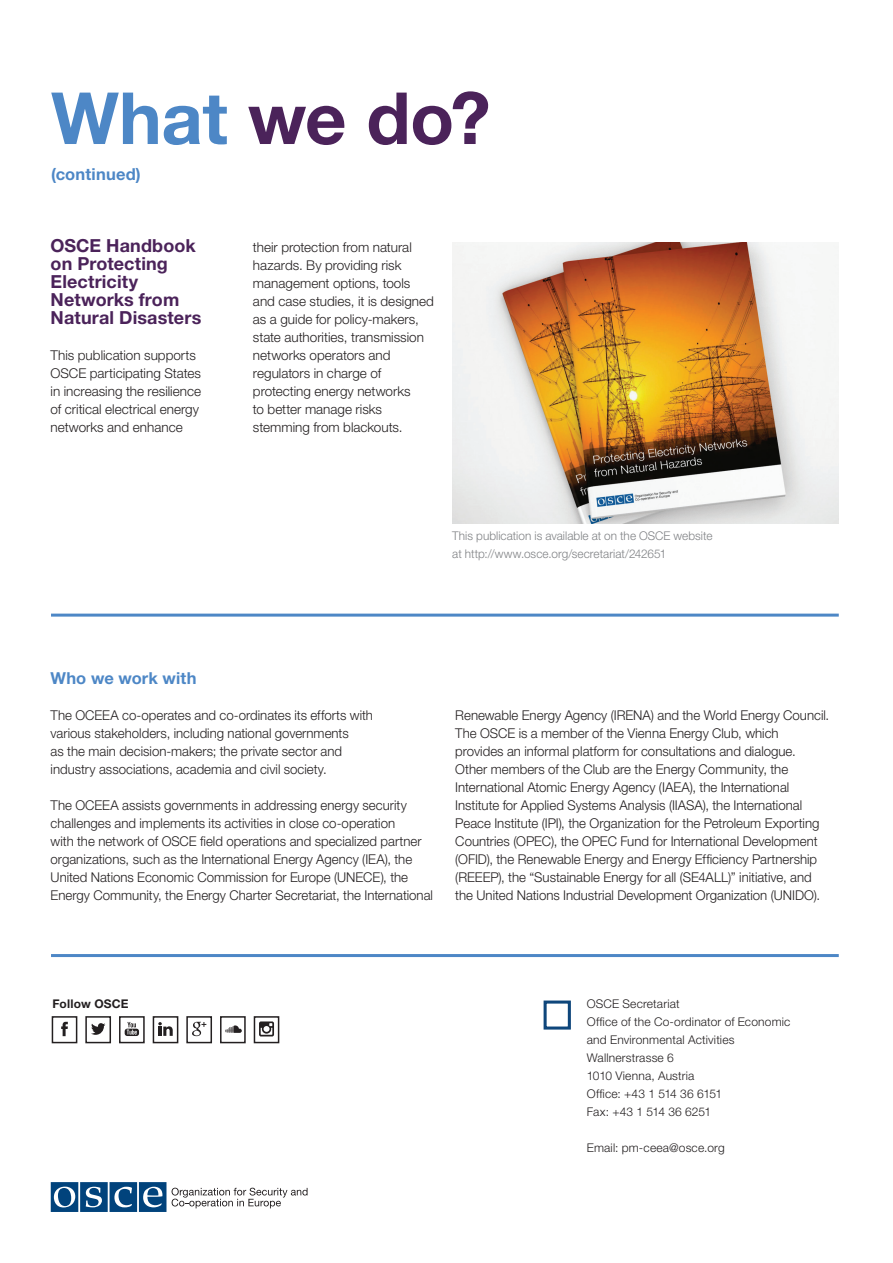
<style>
.page{position:relative;width:893px;height:1263px;background:#fff}
.page>*{position:absolute;margin:0;border:0;box-sizing:border-box;transform-origin:0 0}
.t1{font:700 72px "Helvetica Neue LT Std";letter-spacing:-.005em;color:#4b235a}
.t2{font:700 18px/18px "Helvetica Neue LT Std";letter-spacing:.005em;color:#4b235a}
.t3{font:700 16.5px "Helvetica Neue LT Std";letter-spacing:.01em;color:#4d87c6}
.t4{font:300 13.5px/18px "Helvetica Neue LT Std";color:#231f20}
.t5{font:300 12px/18px "Helvetica Neue LT Std";letter-spacing:.015em;color:#231f20}
.t6{font:300 12px/18px "Helvetica Neue LT Std";letter-spacing:.005em;color:#808285}
.t7{font:700 12px "Helvetica Neue LT Std";letter-spacing:.015em;color:#231f20}
.s1{color:#4d87c6}
</style>
<div class="page">
<hr style="left:51px;top:954px;width:788px;height:3px;background:#4d87c6">
<svg style="left:543px;top:1000px;width:28px;height:30px"></svg>
<hr style="left:51px;top:614px;width:788px;height:3px;background:#4d87c6">
<svg style="left:51px;top:1016px;width:27px;height:28px"></svg>
<svg style="left:85px;top:1016px;width:26px;height:28px"></svg>
<svg style="left:152px;top:1016px;width:27px;height:28px"></svg>
<svg style="left:186px;top:1016px;width:26px;height:28px"></svg>
<svg style="left:119px;top:1016px;width:26px;height:28px"></svg>
<svg style="left:220px;top:1016px;width:26px;height:28px"></svg>
<svg style="left:253px;top:1016px;width:27px;height:28px"></svg>
<svg style="left:172px;top:1188px;width:136px;height:20px"></svg>
<svg style="left:51px;top:1182px;width:115px;height:30px;background:#386c98"></svg>
<img style="left:452px;top:242px;width:387px;height:281px">
<h1 class="t1" style="left:51px;top:74px;width:441px"><span class="s1">What</span> we do?</h1>
<p class="t3" style="left:51px;top:164px;width:91px">(continued)</p>
<h2 class="t2" style="left:51px;top:236px;width:152px">OSCE Handbook on Protecting<br>Electricity<br>Networks from<br>Natural Disasters</h2>
<p class="t4" style="left:51px;top:346px;width:152px">This publication supports<br>OSCE participating States in increasing the resilience of critical electrical energy networks and enhance</p>
<p class="t4" style="left:253px;top:238px;width:182px">their protection from natural hazards. By providing risk management options, tools and case studies, it is designed as a guide for policy-makers, state authorities, transmission networks operators and regulators in charge of protecting energy networks<br>to better manage risks stemming from blackouts.</p>
<p class="t6" style="left:452px;top:526px;width:262px">This publication is available at on the OSCE website at http://www.osce.org/secretariat/242651</p>
<p class="t3" style="left:51px;top:668px;width:147px">Who we work with</p>
<p class="t4" style="left:51px;top:706px;width:324px">The OCEEA co-operates and co-ordinates its efforts with various stakeholders, including national governments<br>as the main decision-makers; the private sector and industry associations, academia and civil society.</p>
<p class="t4" style="left:51px;top:796px;width:384px">The OCEEA assists governments in addressing energy security challenges and implements its activities in close co-operation<br>with the network of OSCE field operations and specialized partner organizations, such as the International Energy Agency (IEA), the United Nations Economic Commission for Europe (UNECE), the Energy Community, the Energy Charter Secretariat, the International</p>
<p class="t4" style="left:455px;top:706px;width:375px">Renewable Energy Agency (IRENA) and the World Energy Council.<br>The OSCE is a member of the Vienna Energy Club, which provides an informal platform for consultations and dialogue.<br>Other members of the Club are the Energy Community, the International Atomic Energy Agency (IAEA), the International Institute for Applied Systems Analysis (IIASA), the International Peace Institute (IPI), the Organization for the Petroleum Exporting Countries (OPEC), the OPEC Fund for International Development (OFID), the Renewable Energy and Energy Efficiency Partnership (REEEP), the “Sustainable Energy for all (SE4ALL)” initiative, and the United Nations Industrial Development Organization (UNIDO).</p>
<p class="t7" style="left:52px;top:996px;width:78px">Follow OSCE</p>
<p class="t5" style="left:587px;top:994px;width:205px">OSCE Secretariat<br>Office of the Co-ordinator of Economic and Environmental Activities<br>Wallnerstrasse 6<br>1010 Vienna, Austria<br>Office: +43 1 514 36 6151<br>Fax: +43 1 514 36 6251</p>
<p class="t5" style="left:587px;top:1138px;width:139px">Email: pm-ceea@osce.org</p>
</div>
